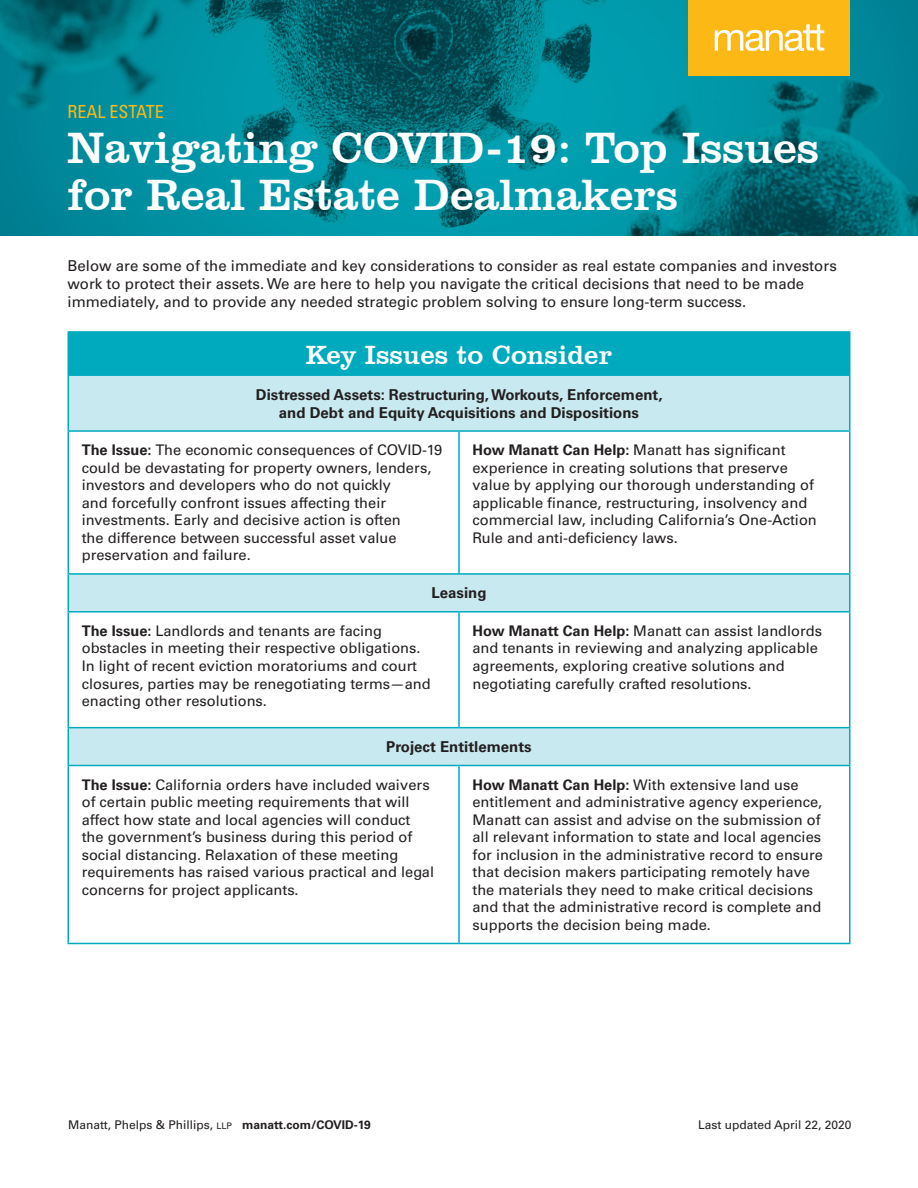
<style>
.page{position:relative;width:918px;height:1188px;background:#fff}
.page>*{position:absolute;margin:0;border:0;box-sizing:border-box;transform-origin:0 0}
.t1{font:45px/46.5px "Clarendon BT";letter-spacing:-.005em;color:#fff}
.t2{font:27px "Clarendon BT";color:#fff}
.t3{font:condensed 18px "Univers LT Std";color:#fcb814}
.t4{font:15px/18px "Univers LT Std";color:#231f20}
.t5{font:700 15px/18px "Univers LT Std";color:#231f20;text-align:center}
.t6{font:14.7px/17.5px "Univers LT Std";color:#231f20}
.t7{font:12px "Univers LT Std";color:#231f20}
.s1{font-weight:700}
.s2{font-size:9px}
</style>
<div class="page">
<img style="left:0;top:0;width:918px;height:235px">
<div style="left:688px;top:0;width:162px;height:75px;background:#fcb814"></div>
<svg style="left:714px;top:24px;width:110px;height:27px"></svg>
<div style="left:68px;top:332px;width:782px;height:43px;background:#00aabe"></div>
<div style="left:69px;top:376px;width:780px;height:54px;background:#c8e9ef"></div>
<svg style="left:69px;top:726px;width:780px;height:217px"></svg>
<div style="left:68px;top:574px;width:782px;height:38px;background:#c8e9ef"></div>
<hr style="left:68px;top:331px;width:391px;height:2px;background:#00aabe">
<hr style="left:459px;top:331px;width:391px;height:2px;background:#00aabe">
<hr style="left:68px;top:374px;width:391px;height:2px;background:#00aabe">
<hr style="left:68px;top:376px;width:1px;height:54px;background:#00aabe">
<hr style="left:459px;top:374px;width:391px;height:2px;background:#00aabe">
<hr style="left:849px;top:376px;width:1px;height:54px;background:#00aabe">
<hr style="left:68px;top:430px;width:391px;height:2px;background:#00aabe">
<hr style="left:68px;top:432px;width:1px;height:141px;background:#00aabe">
<hr style="left:459px;top:430px;width:391px;height:2px;background:#00aabe">
<hr style="left:458px;top:432px;width:2px;height:141px;background:#00aabe">
<hr style="left:849px;top:432px;width:1px;height:141px;background:#00aabe">
<hr style="left:68px;top:573px;width:391px;height:2px;background:#00aabe">
<hr style="left:68px;top:575px;width:1px;height:36px;background:#00aabe">
<hr style="left:459px;top:573px;width:391px;height:2px;background:#00aabe">
<hr style="left:849px;top:575px;width:1px;height:36px;background:#00aabe">
<hr style="left:68px;top:611px;width:391px;height:2px;background:#00aabe">
<hr style="left:68px;top:613px;width:1px;height:114px;background:#00aabe">
<hr style="left:459px;top:611px;width:391px;height:2px;background:#00aabe">
<hr style="left:458px;top:613px;width:2px;height:114px;background:#00aabe">
<hr style="left:849px;top:613px;width:1px;height:114px;background:#00aabe">
<hr style="left:68px;top:727px;width:391px;height:1px;background:#00aabe">
<hr style="left:68px;top:728px;width:1px;height:37px;background:#00aabe">
<hr style="left:459px;top:727px;width:391px;height:1px;background:#00aabe">
<hr style="left:849px;top:728px;width:1px;height:37px;background:#00aabe">
<hr style="left:68px;top:765px;width:391px;height:1px;background:#00aabe">
<hr style="left:68px;top:766px;width:1px;height:177px;background:#00aabe">
<hr style="left:459px;top:765px;width:391px;height:1px;background:#00aabe">
<hr style="left:458px;top:766px;width:2px;height:177px;background:#00aabe">
<hr style="left:849px;top:766px;width:1px;height:177px;background:#00aabe">
<hr style="left:68px;top:943px;width:391px;height:1px;background:#00aabe">
<hr style="left:459px;top:943px;width:391px;height:1px;background:#00aabe">
<p class="t3" style="left:68px;top:100px;width:98px">REAL ESTATE</p>
<p class="t1" style="left:68px;top:123px;width:753px">Navigating COVID-19: Top Issues for Real Estate Dealmakers</p>
<p class="t4" style="left:68px;top:256px;width:771px">Below are some of the immediate and key considerations to consider as real estate companies and investors work to protect their assets. We are here to help you navigate the critical decisions that need to be made immediately, and to provide any needed strategic problem solving to ensure long-term success.</p>
<p class="t2" style="left:306px;top:338px;width:308px">Key Issues to Consider</p>
<p class="t5" style="left:256px;top:385px;width:408px">Distressed Assets: Restructuring, Workouts, Enforcement, and Debt and Equity Acquisitions and Dispositions</p>
<p class="t6" style="left:82px;top:441px;width:362px"><span class="s1">The Issue:</span> The economic consequences of COVID-19 could be devastating for property owners, lenders, investors and developers who do not quickly<br>and forcefully confront issues affecting their investments. Early and decisive action is often<br>the difference between successful asset value preservation and failure.</p>
<p class="t6" style="left:472px;top:441px;width:346px"><span class="s1">How Manatt Can Help:</span> Manatt has significant experience in creating solutions that preserve value by applying our thorough understanding of applicable finance, restructuring, insolvency and commercial law, including California’s One-Action Rule and anti-deficiency laws.</p>
<p class="t5" style="left:431px;top:584px;width:57px">Leasing</p>
<p class="t6" style="left:82px;top:622px;width:351px"><span class="s1">The Issue:</span> Landlords and tenants are facing obstacles in meeting their respective obligations.<br>In light of recent eviction moratoriums and court closures, parties may be renegotiating terms—and enacting other resolutions.</p>
<p class="t6" style="left:472px;top:622px;width:351px"><span class="s1">How Manatt Can Help:</span> Manatt can assist landlords and tenants in reviewing and analyzing applicable agreements, exploring creative solutions and negotiating carefully crafted resolutions.</p>
<p class="t5" style="left:386px;top:738px;width:147px">Project Entitlements</p>
<p class="t6" style="left:82px;top:776px;width:354px"><span class="s1">The Issue:</span> California orders have included waivers of certain public meeting requirements that will affect how state and local agencies will conduct the government’s business during this period of social distancing. Relaxation of these meeting requirements has raised various practical and legal concerns for project applicants.</p>
<p class="t6" style="left:472px;top:776px;width:352px"><span class="s1">How Manatt Can Help:</span> With extensive land use entitlement and administrative agency experience, Manatt can assist and advise on the submission of all relevant information to state and local agencies for inclusion in the administrative record to ensure that decision makers participating remotely have the materials they need to make critical decisions and that the administrative record is complete and supports the decision being made.</p>
<p class="t7" style="left:68px;top:1118px;width:304px">Manatt, Phelps &amp; Phillips, <span class="s2">LLP</span> <span class="s1">manatt.com/COVID-19</span></p>
<p class="t7" style="left:698px;top:1118px;width:155px">Last updated April 22, 2020</p>
</div>
